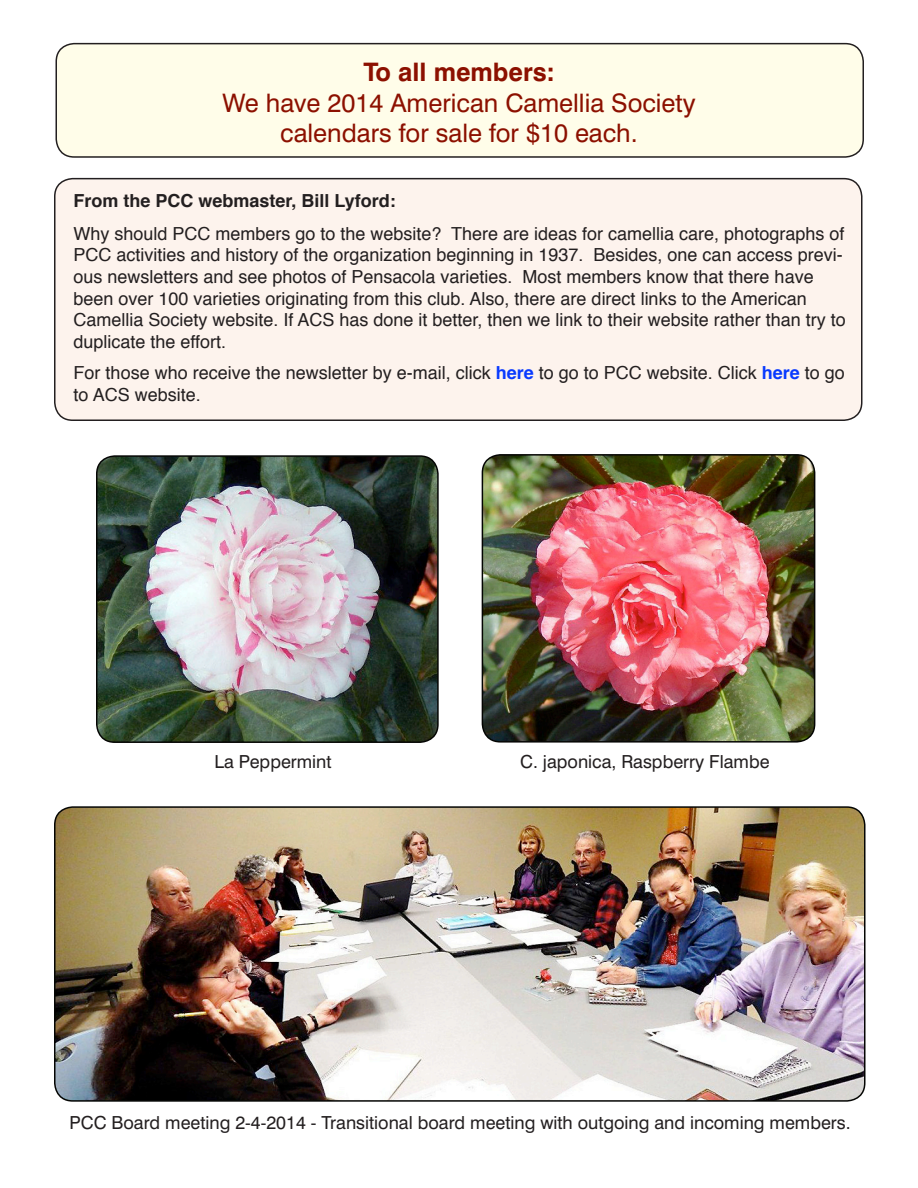
<style>
.page{position:relative;width:918px;height:1188px;background:#fff}
.page>*{position:absolute;margin:0;border:0;box-sizing:border-box;transform-origin:0 0}
.t1{font:25.5px/30.6px "Swiss 721 BT";color:#8c1000;text-align:center}
.t2{font:700 25.5px "Swiss 721 BT";color:#8c1000}
.t3{font:18px/21.6px "Helvetica";color:#231f20}
.t4{font:18px "Swiss 721 BT";color:#231f20}
.t5{font:700 18px "Helvetica";color:#231f20}
.s1{font-weight:700;color:#093aff}
</style>
<div class="page">
<img style="left:97px;top:458px;width:341px;height:284px">
<div style="left:96px;top:455px;width:343px;height:288px;border:2px solid #040503;border-radius:18px"></div>
<img style="left:55px;top:809px;width:808px;height:292px">
<div style="left:54px;top:806px;width:812px;height:296px;border:2px solid #040503;border-radius:18px"></div>
<img style="left:482px;top:455px;width:333px;height:287px">
<div style="left:482px;top:454px;width:333px;height:289px;border:2px solid #040503;border-radius:18px"></div>
<div style="left:56px;top:44px;width:807px;height:113px;background:#fffde9;border-radius:18px"></div>
<div style="left:56px;top:43px;width:808px;height:115px;border:2px solid #231f20;border-radius:18px"></div>
<div style="left:55px;top:179px;width:807px;height:241px;background:#fdf3ed;border-radius:18px"></div>
<div style="left:54px;top:178px;width:808px;height:243px;border:2px solid #231f20;border-radius:18px"></div>
<h1 class="t2" style="left:363px;top:56px;width:193px">To all members:</h1>
<h1 class="t1" style="left:222px;top:87px;width:475px">We have 2014 American Camellia Society calendars for sale for $10 each.</h1>
<p class="t5" style="left:73px;top:194px;width:324px">From the PCC webmaster, Bill Lyford:</p>
<p class="t3" style="left:73px;top:224px;width:774px">Why should PCC members go to the website? There are ideas for camellia care, photographs of PCC activities and history of the organization beginning in 1937. Besides, one can access previ&shy;ous newsletters and see photos of Pensacola varieties. Most members know that there have been over 100 varieties originating from this club. Also, there are direct links to the American Camellia Society website. If ACS has done it better, then we link to their website rather than try to duplicate the effort.</p>
<p class="t3" style="left:74px;top:363px;width:773px">For those who receive the newsletter by e-mail, click <span class="s1">here</span> to go to PCC website. Click <span class="s1">here</span> to go to ACS website.</p>
<p class="t4" style="left:215px;top:751px;width:119px">La Peppermint</p>
<p class="t4" style="left:520px;top:750px;width:251px">C. japonica, Raspberry Flambe</p>
<p class="t4" style="left:70px;top:1112px;width:783px">PCC Board meeting 2-4-2014 - Transitional board meeting with outgoing and incoming members.</p>
</div>
